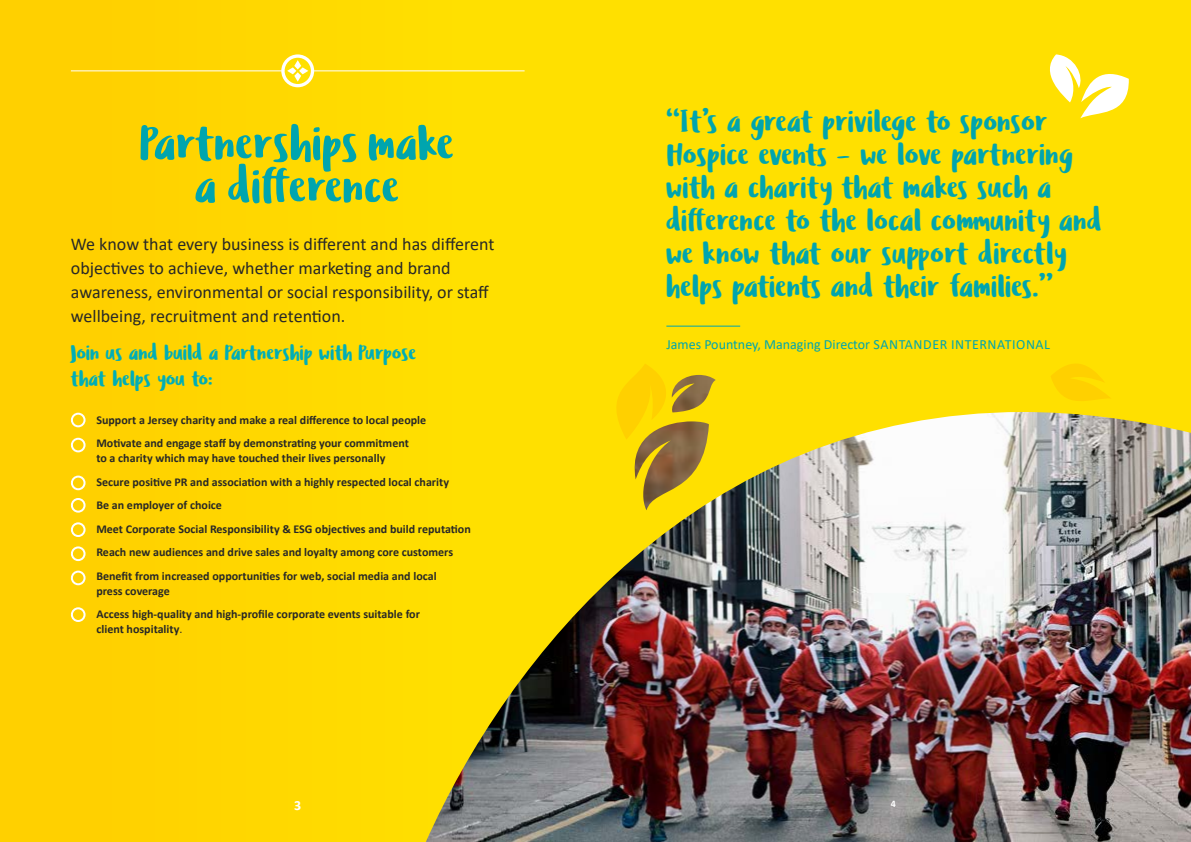
<style>
.page{position:relative;width:1191px;height:842px;background:#fff}
.page>*{position:absolute;margin:0;border:0;box-sizing:border-box;transform-origin:0 0}
.t1{font:50px/43px "Ludicrous";color:#00a5ae;text-align:center}
.t2{font:32px/33px "Ludicrous";color:#00a5ae}
.t3{font:22px/26.4px "Ludicrous";letter-spacing:-.005em;color:#00aeb6}
.t4{font:18px/24px "Calibri";color:#282827}
.t5{font:14px "Calibri";color:#00a5ae}
.t6{font:700 14px "Calibri";color:#fff}
.t7{font:700 12px/23.5px "Calibri";color:#282827}
.t8{font:700 10px "Calibri";color:#fff}
.s1{font-weight:400}
</style>
<div class="page">
<div style="left:0;top:0;width:1191px;height:842px;background:linear-gradient(to right,#ffd400,#ffe400)"></div>
<img style="left:426px;top:412px;width:765px;height:430px">
<img style="left:673px;top:375px;width:43px;height:37px">
<img style="left:628px;top:421px;width:81px;height:89px">
<svg style="left:600px;top:363px;width:73px;height:77px;background:#f8d303"></svg>
<svg style="left:1050px;top:355px;width:61px;height:60px;background:#fdd902"></svg>
<hr style="left:71px;top:71px;width:453px;height:1px;background:#fff">
<svg style="left:281px;top:54px;width:33px;height:33px"></svg>
<svg style="left:287px;top:60px;width:21px;height:22px"></svg>
<div style="left:71px;top:413px;width:15px;height:14px;background:#ffd000;border:2px solid #fff;border-radius:50%"></div>
<div style="left:71px;top:438px;width:15px;height:14px;background:#ffd000;border:2px solid #fff;border-radius:50%"></div>
<div style="left:71px;top:476px;width:15px;height:14px;background:#ffd000;border:2px solid #fff;border-radius:50%"></div>
<div style="left:71px;top:498px;width:15px;height:15px;background:#ffd000;border:2px solid #fff;border-radius:50%"></div>
<div style="left:71px;top:546px;width:15px;height:15px;background:#ffd000;border:2px solid #fff;border-radius:50%"></div>
<div style="left:71px;top:522px;width:15px;height:15px;background:#ffd000;border:2px solid #fff;border-radius:50%"></div>
<div style="left:71px;top:571px;width:15px;height:14px;background:#ffd000;border:2px solid #fff;border-radius:50%"></div>
<div style="left:71px;top:607px;width:15px;height:15px;background:#ffd000;border:2px solid #fff;border-radius:50%"></div>
<hr style="left:666px;top:326px;width:74px;height:1px;background:#00a5ae">
<svg style="left:1038px;top:54px;width:91px;height:64px"></svg>
<h1 class="t1" style="left:140px;top:121px;width:316px">Partnerships make a difference</h1>
<h3 class="t4" style="left:71px;top:231px;width:425px">We know that every business is different and has different objectives to achieve, whether marketing and brand awareness, environmental or social responsibility, or staff wellbeing, recruitment and retention.</h3>
<h3 class="t3" style="left:71px;top:339px;width:347px">Join us and build a Partnership with Purpose that helps you to:</h3>
<p class="t7" style="left:96px;top:408px;width:331px">Support a Jersey charity and make a real difference to local people<br>Motivate and engage staff by demonstrating your commitment</p>
<p class="t7" style="left:96px;top:446px;width:376px">to a charity which may have touched their lives personally<br>Secure positive PR and association with a highly respected local charity<br>Be an employer of choice<br>Meet Corporate Social Responsibility &amp; ESG objectives and build reputation Reach new audiences and drive sales and loyalty among core customers Benefit from increased opportunities for web, social media and local</p>
<p class="t7" style="left:96px;top:579px;width:325px">press coverage<br>Access high-quality and high-profile corporate events suitable for</p>
<p class="t7" style="left:96px;top:617px;width:87px">client hospitality<span class="s1">.</span></p>
<h2 class="t2" style="left:666px;top:105px;width:437px">‘‘It’s a great privilege to sponsor Hospice events – we love partnering with a charity that makes such a difference to the local community and we know that our support directly helps patients and their families.’’</h2>
<p class="t5" style="left:666px;top:334px;width:385px">James Pountney, Managing Director SANTANDER INTERNATIONAL</p>
<p class="t6" style="left:294px;top:796px;width:9px">3</p>
<p class="t8" style="left:890px;top:797px;width:7px">4</p>
</div>
